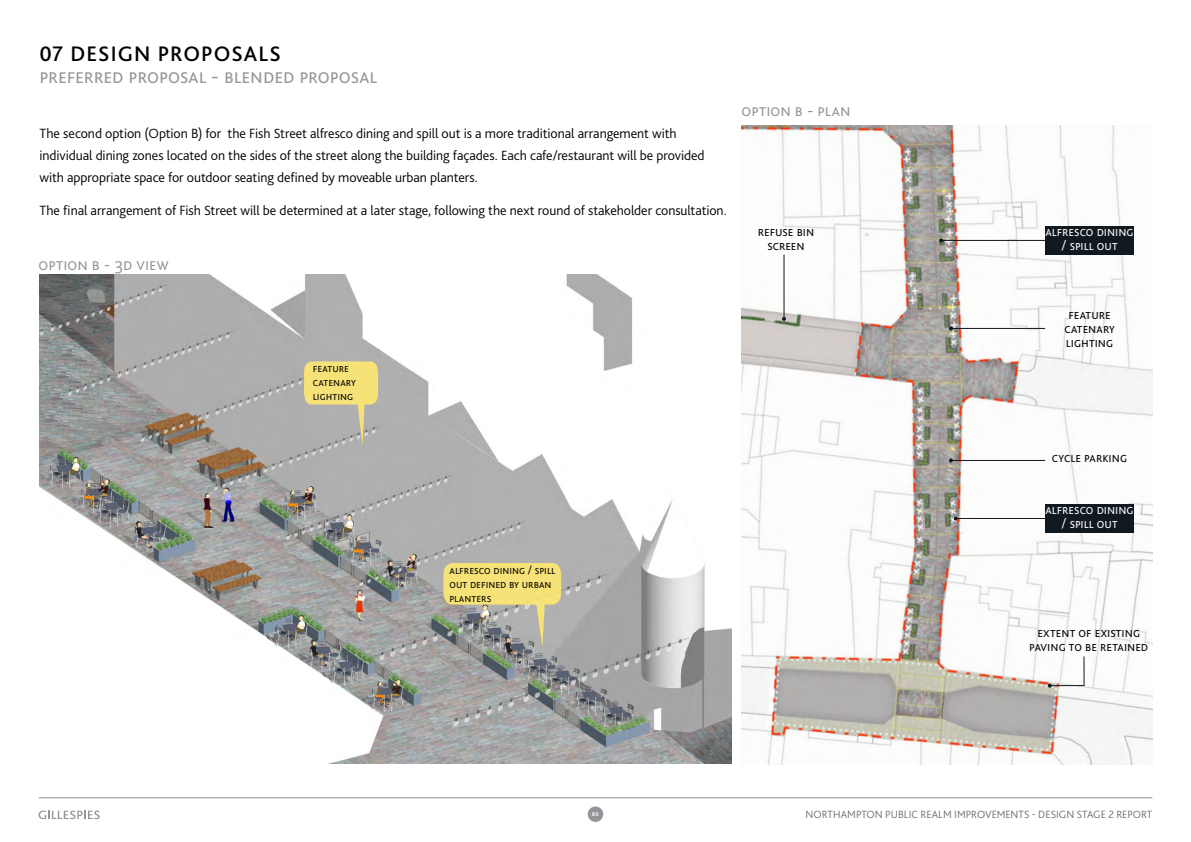
<style>
.page{position:relative;width:1191px;height:842px;background:#fff}
.page>*{position:absolute;margin:0;border:0;box-sizing:border-box;transform-origin:0 0}
.t1{font:300 22px "Bliss 2";color:#939598}
.t2{font:500 22px "Bliss 2";letter-spacing:.05em;color:#000}
.t3{font:300 18px "Bliss 2";color:#939598}
.t4{font:300 14.4px/14px "Bliss 2";letter-spacing:.005em;color:#000;text-align:center}
.t5{font:300 14.4px/14px "Bliss 2";letter-spacing:.005em;color:#fff;text-align:center}
.t6{font:300 14px/22px "Bliss 2";letter-spacing:-.01em;color:#000}
.t7{font:300 12.4px/14px "Bliss 2";letter-spacing:.005em;color:#000}
.t8{font:300 11px "Bliss 2";letter-spacing:.005em;color:#6d6e71}
.t9{font:500 6px "Bliss 2";color:#fff}
</style>
<div class="page">
<div style="left:588px;top:806px;width:15px;height:16px;background:#939598;border-radius:50%"></div>
<svg style="left:39px;top:811px;width:61px;height:8px"></svg>
<hr style="left:39px;top:798px;width:1113px;height:1px;background:#939598">
<img style="left:741px;top:125px;width:411px;height:640px">
<img style="left:39px;top:275px;width:692px;height:489px">
<svg style="left:304px;top:361px;width:74px;height:85px;background:#d3c991"></svg>
<svg style="left:443px;top:563px;width:118px;height:84px;background:#c9c08a"></svg>
<hr style="left:941px;top:240px;width:104px;height:1px;background:#101820">
<svg style="left:939px;top:238px;width:4px;height:4px"></svg>
<hr style="left:955px;top:518px;width:90px;height:1px;background:#101820">
<svg style="left:953px;top:516px;width:4px;height:4px"></svg>
<hr style="left:951px;top:460px;width:94px;height:1px;background:#101820">
<svg style="left:949px;top:458px;width:4px;height:4px"></svg>
<hr style="left:951px;top:328px;width:94px;height:1px;background:#101820">
<svg style="left:949px;top:326px;width:4px;height:4px"></svg>
<hr style="left:783px;top:255px;width:1px;height:64px;background:#101820">
<svg style="left:782px;top:317px;width:4px;height:4px"></svg>
<div style="left:1045px;top:226px;width:89px;height:29px;background:#101820"></div>
<div style="left:1045px;top:504px;width:89px;height:29px;background:#101820"></div>
<svg style="left:1047px;top:656px;width:37px;height:32px"></svg>
<h1 class="t2" style="left:39px;top:40px;width:243px">07 DESIGN PROPOSALS</h1>
<h1 class="t1" style="left:39px;top:62px;width:337px">Preferred proposal - blended proposal</h1>
<p class="t6" style="left:39px;top:122px;width:666px">The second option (Option B) for the Fish Street alfresco dining and spill out is a more traditional arrangement with individual dining zones located on the sides of the street along the building façades. Each cafe/restaurant will be provided with appropriate space for outdoor seating defined by moveable urban planters.</p>
<p class="t6" style="left:39px;top:199px;width:689px">The final arrangement of Fish Street will be determined at a later stage, following the next round of stakeholder consultation.</p>
<p class="t3" style="left:39px;top:252px;width:9px">OPTION</p>
<p class="t3" style="left:92px;top:252px;width:78px">B - 3d VIEW</p>
<p class="t3" style="left:741px;top:98px;width:3px">OPTION</p>
<p class="t3" style="left:795px;top:98px;width:57px">B - Plan</p>
<p class="t4" style="left:758px;top:223px;width:58px">refuse bin screen</p>
<p class="t7" style="left:313px;top:361px;width:45px">feature catenary lighting</p>
<p class="t7" style="left:449px;top:563px;width:104px">alfresco dining / spill out defined by urban planters</p>
<p class="t5" style="left:1045px;top:223px;width:90px">alfresco dining / spill out</p>
<p class="t4" style="left:1064px;top:307px;width:52px;text-align:left">feature catenary lighting</p>
<p class="t4" style="left:1052px;top:450px;width:77px">cycle parking</p>
<p class="t5" style="left:1045px;top:501px;width:90px">alfresco dining / spill out</p>
<p class="t4" style="left:1029px;top:625px;width:120px">extent of existing paving to be retained</p>
<p class="t9" style="left:592px;top:810px;width:8px">86</p>
<p class="t8" style="left:805px;top:807px;width:348px">NORTHAMPTON PUBLIC REALM IMPROVEMENTS - DESIGN STAGE 2 REPORT</p>
</div>
